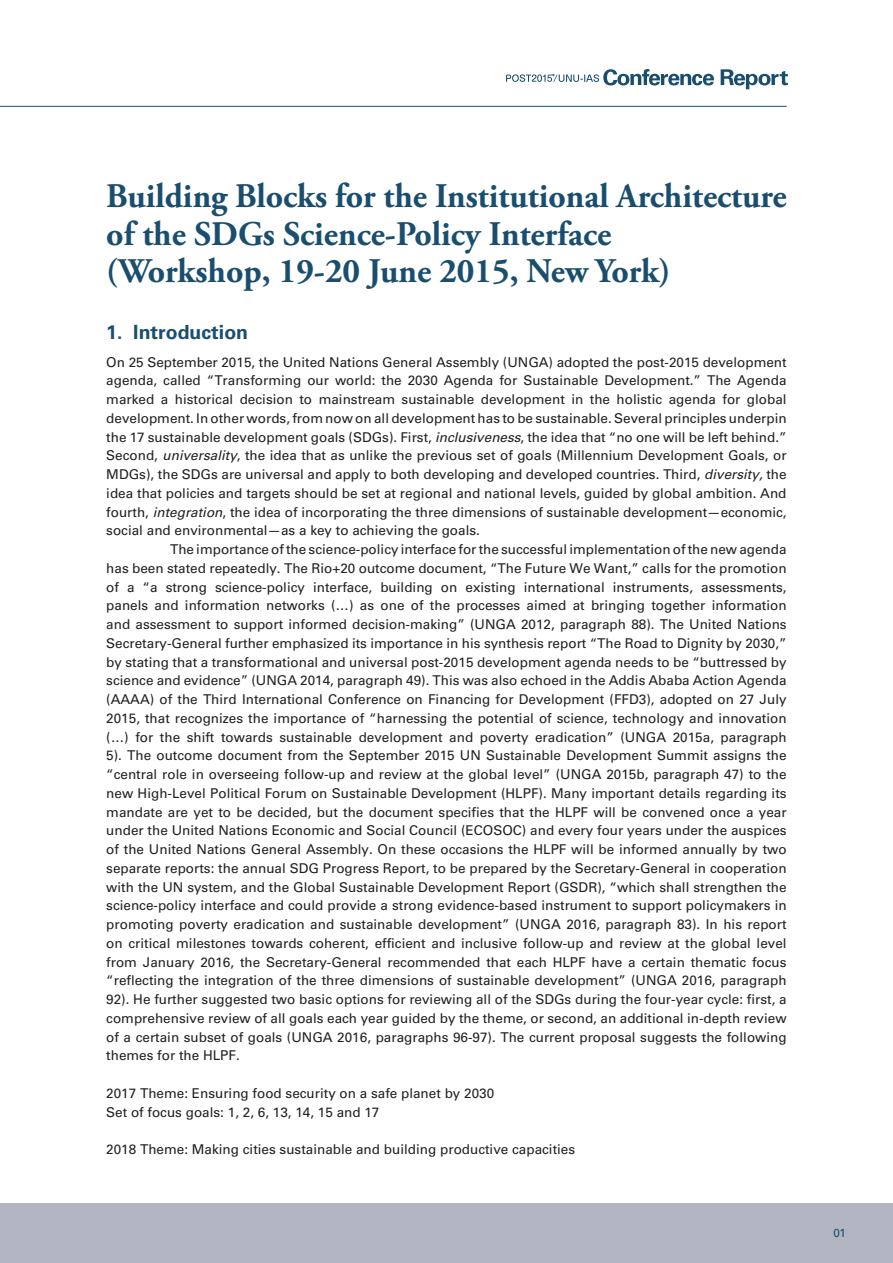
<style>
.page{position:relative;width:893px;height:1263px;background:#fff}
.page>*{position:absolute;margin:0;border:0;box-sizing:border-box;transform-origin:0 0}
.t1{font:700 34.5px/37.5px "Adobe Garamond Pro";color:#1a4e6e}
.t2{font:700 19.5px "Univers LT Std";color:#1a4e6e}
.t3{font:13.5px/18.8px "Univers LT Std";color:#231f20}
.t4{font:11.7px "Univers LT Std";color:#1a4e6e}
.s1{font-style:italic}
</style>
<div class="page">
<svg style="left:506px;top:69px;width:208px;height:16px"></svg>
<svg style="left:721px;top:69px;width:67px;height:20px"></svg>
<div style="left:0;top:1203px;width:893px;height:60px;background:#b2b5c2"></div>
<hr style="left:0;top:106px;width:787px;height:1px;background:#1a4e6e">
<h1 class="t1" style="left:106px;top:181px;width:682px">Building Blocks for the Institutional Architecture of the SDGs Science-Policy Interface<br>(Workshop, 19-20 June 2015, New York)</h1>
<h2 class="t2" style="left:106px;top:325px;width:143px">1. Introduction</h2>
<p class="t3" style="left:106px;top:353px;width:682px">On 25 September 2015, the United Nations General Assembly (UNGA) adopted the post-2015 development</p>
<p class="t3" style="left:106px;top:372px;width:682px">agenda, called “Transforming our world: the 2030 Agenda for Sustainable Development.” The Agenda</p>
<p class="t3" style="left:106px;top:391px;width:682px">marked a historical decision to mainstream sustainable development in the holistic agenda for global</p>
<p class="t3" style="left:106px;top:409px;width:682px">development. In other words, from now on all development has to be sustainable. Several principles underpin</p>
<p class="t3" style="left:106px;top:428px;width:682px">the 17 sustainable development goals (SDGs). First, <span class="s1">inclusiveness</span>, the idea that “no one will be left behind.”</p>
<p class="t3" style="left:106px;top:447px;width:682px">Second, <span class="s1">universality</span>, the idea that as unlike the previous set of goals (Millennium Development Goals, or</p>
<p class="t3" style="left:106px;top:466px;width:682px">MDGs), the SDGs are universal and apply to both developing and developed countries. Third, <span class="s1">diversity,</span> the</p>
<p class="t3" style="left:106px;top:485px;width:682px">idea that policies and targets should be set at regional and national levels, guided by global ambition. And</p>
<p class="t3" style="left:106px;top:503px;width:682px">fourth, <span class="s1">integration</span>, the idea of incorporating the three dimensions of sustainable development—economic,</p>
<p class="t3" style="left:106px;top:522px;width:375px">social and environmental—as a key to achieving the goals.</p>
<p class="t3" style="left:170px;top:541px;width:618px">The importance of the science-policy interface for the successful implementation of the new agenda</p>
<p class="t3" style="left:106px;top:560px;width:682px">has been stated repeatedly. The Rio+20 outcome document, “The Future We Want,” calls for the promotion</p>
<p class="t3" style="left:106px;top:578px;width:682px">of a “a strong science-policy interface, building on existing international instruments, assessments,</p>
<p class="t3" style="left:106px;top:597px;width:682px">panels and information networks (…) as one of the processes aimed at bringing together information</p>
<p class="t3" style="left:106px;top:616px;width:682px">and assessment to support informed decision-making” (UNGA 2012, paragraph 88). The United Nations</p>
<p class="t3" style="left:106px;top:635px;width:682px">Secretary-General further emphasized its importance in his synthesis report “The Road to Dignity by 2030,”</p>
<p class="t3" style="left:106px;top:653px;width:682px">by stating that a transformational and universal post-2015 development agenda needs to be “buttressed by</p>
<p class="t3" style="left:106px;top:672px;width:682px">science and evidence” (UNGA 2014, paragraph 49). This was also echoed in the Addis Ababa Action Agenda</p>
<p class="t3" style="left:106px;top:691px;width:682px">(AAAA) of the Third International Conference on Financing for Development (FFD3), adopted on 27 July</p>
<p class="t3" style="left:106px;top:710px;width:682px">2015, that recognizes the importance of “harnessing the potential of science, technology and innovation</p>
<p class="t3" style="left:106px;top:728px;width:682px">(…) for the shift towards sustainable development and poverty eradication” (UNGA 2015a, paragraph</p>
<p class="t3" style="left:106px;top:747px;width:682px">5). The outcome document from the September 2015 UN Sustainable Development Summit assigns the</p>
<p class="t3" style="left:106px;top:766px;width:682px">“central role in overseeing follow-up and review at the global level” (UNGA 2015b, paragraph 47) to the</p>
<p class="t3" style="left:106px;top:785px;width:682px">new High-Level Political Forum on Sustainable Development (HLPF). Many important details regarding its</p>
<p class="t3" style="left:106px;top:803px;width:682px">mandate are yet to be decided, but the document specifies that the HLPF will be convened once a year</p>
<p class="t3" style="left:106px;top:822px;width:682px">under the United Nations Economic and Social Council (ECOSOC) and every four years under the auspices</p>
<p class="t3" style="left:106px;top:841px;width:682px">of the United Nations General Assembly. On these occasions the HLPF will be informed annually by two</p>
<p class="t3" style="left:106px;top:860px;width:682px">separate reports: the annual SDG Progress Report, to be prepared by the Secretary-General in cooperation</p>
<p class="t3" style="left:106px;top:878px;width:682px">with the UN system, and the Global Sustainable Development Report (GSDR), “which shall strengthen the</p>
<p class="t3" style="left:106px;top:897px;width:682px">science-policy interface and could provide a strong evidence-based instrument to support policymakers in</p>
<p class="t3" style="left:106px;top:916px;width:682px">promoting poverty eradication and sustainable development” (UNGA 2016, paragraph 83). In his report</p>
<p class="t3" style="left:106px;top:935px;width:682px">on critical milestones towards coherent, efficient and inclusive follow-up and review at the global level</p>
<p class="t3" style="left:106px;top:953px;width:682px">from January 2016, the Secretary-General recommended that each HLPF have a certain thematic focus</p>
<p class="t3" style="left:106px;top:972px;width:682px">“reflecting the integration of the three dimensions of sustainable development” (UNGA 2016, paragraph</p>
<p class="t3" style="left:106px;top:991px;width:682px">92). He further suggested two basic options for reviewing all of the SDGs during the four-year cycle: first, a</p>
<p class="t3" style="left:106px;top:1010px;width:682px">comprehensive review of all goals each year guided by the theme, or second, an additional in-depth review</p>
<p class="t3" style="left:106px;top:1028px;width:682px">of a certain subset of goals (UNGA 2016, paragraphs 96-97). The current proposal suggests the following</p>
<p class="t3" style="left:106px;top:1047px;width:135px">themes for the HLPF.</p>
<p class="t3" style="left:106px;top:1085px;width:389px">2017 Theme: Ensuring food security on a safe planet by 2030<br>Set of focus goals: 1, 2, 6, 13, 14, 15 and 17</p>
<p class="t3" style="left:106px;top:1141px;width:470px">2018 Theme: Making cities sustainable and building productive capacities</p>
<p class="t4" style="left:834px;top:1228px;width:14px">01</p>
</div>
